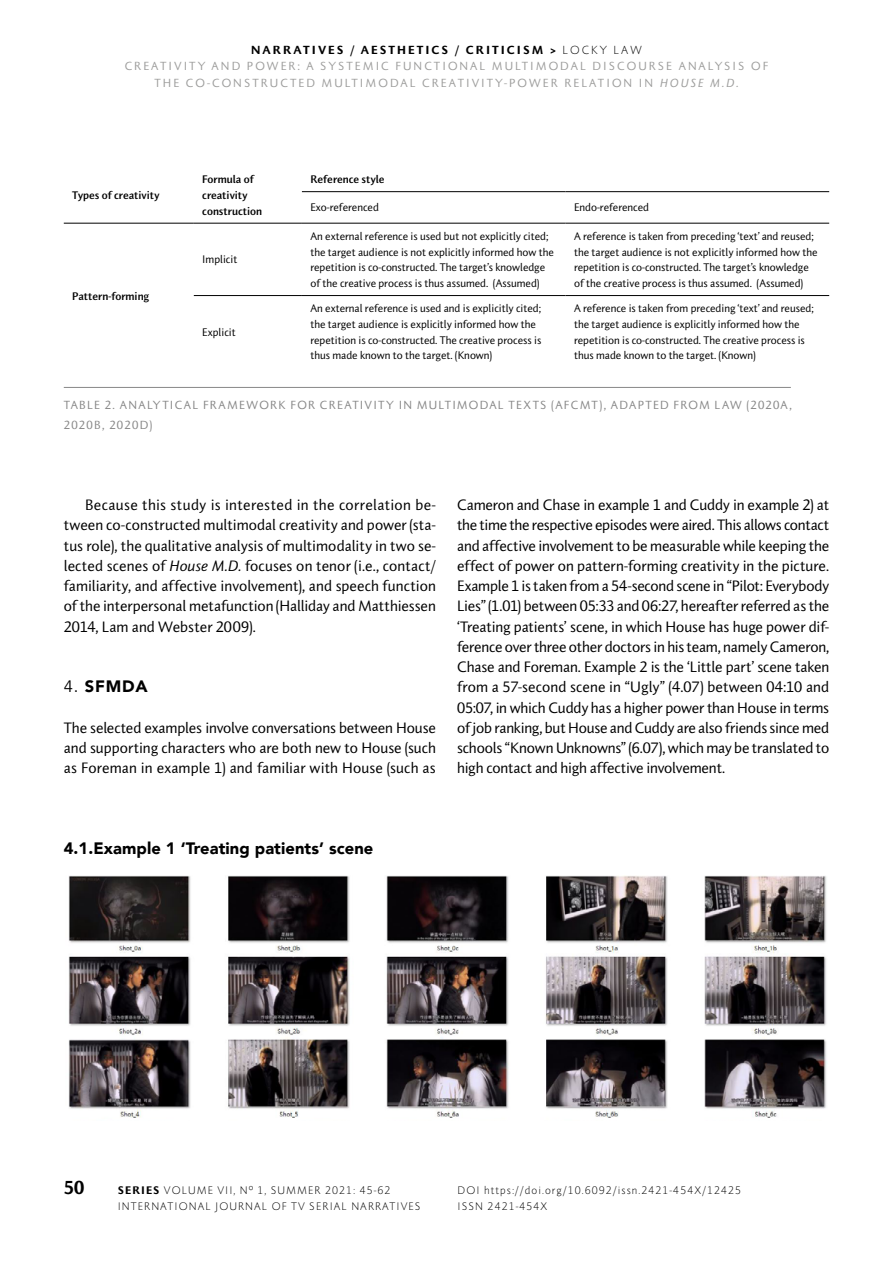
<style>
.page{position:relative;width:893px;height:1263px;background:#fff}
.page>*{position:absolute;margin:0;border:0;box-sizing:border-box;transform-origin:0 0}
.t1{font:800 18px "Pragma ISO";color:#000}
.Subtitular_2º_grado{font:900 16.5px "Avenir";letter-spacing:.005em;color:#000}
.Subtitular{font:900 16.5px "Avenir";letter-spacing:.05em;color:#000}
.Texto_base_1er_parr{font:14.4px/20.2px "Pragma ISO";letter-spacing:-.005em;color:#000;text-align:justify}
.Texto_base{font:14.4px/20.2px "Pragma ISO";letter-spacing:-.005em;color:#000;text-align:justify}
.t2{font:11.25px/16.5px "Pragma ISO";letter-spacing:.18em;color:#9d9d9c;text-align:center}
.Figura{font:11.25px/20.2px "Pragma ISO";letter-spacing:.105em;color:#878787}
.Tablas{font:10.5px/15.8px "Pragma ISO";color:#000}
.t3{font:300 10.5px/16.5px "Pragma ISO";letter-spacing:.1em;color:#000}
.Tablas-2{font:700 10.5px/15.8px "Pragma ISO";color:#000}
.s1{font-weight:800;color:#000}
.s2{font-weight:300;color:#000}
.s3{font-style:italic}
.s4{font-weight:400}
.s5{font-weight:800}
</style>
<div class="page">
<hr style="left:64px;top:387px;width:727px;height:1px;background:#878787">
<hr style="left:302px;top:191px;width:264px;height:1px;background:#000">
<hr style="left:566px;top:191px;width:263px;height:1px;background:#000">
<hr style="left:64px;top:223px;width:130px;height:1px;background:#000">
<hr style="left:194px;top:223px;width:108px;height:1px;background:#000">
<hr style="left:302px;top:223px;width:264px;height:1px;background:#000">
<hr style="left:566px;top:223px;width:263px;height:1px;background:#000">
<hr style="left:194px;top:295px;width:108px;height:1px;background:#000">
<hr style="left:302px;top:295px;width:264px;height:1px;background:#000">
<hr style="left:566px;top:295px;width:263px;height:1px;background:#000">
<img style="left:68px;top:875px;width:759px;height:243px">
<p class="t2" style="left:125px;top:41px;width:645px"><span class="s1">NARRATIVES / AESTHETICS / CRITICISM &gt;</span> <span class="s2">LOCKY LAW<br></span>CREATIVITY AND POWER: A SYSTEMIC FUNCTIONAL MULTIMODAL DISCOURSE ANALYSIS OF<br>THE CO-CONSTRUCTED MULTIMODAL CREATIVITY-POWER RELATION IN <span class="s3">HOUSE M.D.</span></p>
<p class="Tablas-2" style="left:72px;top:187px;width:89px">Types of creativity</p>
<p class="Tablas-2" style="left:72px;top:288px;width:79px">Pattern-forming</p>
<p class="Tablas-2" style="left:202px;top:172px;width:53px">Formula of</p>
<p class="Tablas-2" style="left:202px;top:187px;width:61px">creativity construction</p>
<p class="Tablas" style="left:202px;top:252px;width:37px">Implicit</p>
<p class="Tablas-2" style="left:310px;top:172px;width:76px">Reference style</p>
<p class="Tablas" style="left:310px;top:200px;width:70px">Exo-referenced</p>
<p class="Tablas" style="left:574px;top:200px;width:76px">Endo-referenced</p>
<p class="Tablas" style="left:310px;top:228px;width:245px">An external reference is used but not explicitly cited; the target audience is not explicitly informed how the repetition is co-constructed. The target’s knowledge of the creative process is thus assumed. (Assumed)</p>
<p class="Tablas" style="left:574px;top:228px;width:245px">A reference is taken from preceding ‘text’ and reused; the target audience is not explicitly informed how the repetition is co-constructed. The target’s knowledge of the creative process is thus assumed. (Assumed)</p>
<p class="Tablas" style="left:310px;top:301px;width:232px">An external reference is used and is explicitly cited; the target audience is explicitly informed how the repetition is co-constructed. The creative process is thus made known to the target. (Known)</p>
<p class="Tablas" style="left:574px;top:301px;width:241px">A reference is taken from preceding ‘text’ and reused; the target audience is explicitly informed how the repetition is co-constructed. The creative process is thus made known to the target. (Known)</p>
<p class="Figura" style="left:64px;top:395px;width:730px">TABLE 2. ANALYTICAL FRAMEWORK FOR CREATIVITY IN MULTIMODAL TEXTS (AFCMT), ADAPTED FROM LAW (2020A,<br>2020B, 2020D)</p>
<p class="Tablas" style="left:202px;top:324px;width:35px">Explicit</p>
<p class="Texto_base" style="left:64px;top:495px;width:374px;text-indent:21px">Because this study is interested in the correlation be&shy;tween co-constructed multimodal creativity and power (sta&shy;tus role), the qualitative analysis of multimodality in two se&shy;lected scenes of <span class="s3">House M.D.</span> focuses on tenor (i.e., contact/ familiarity, and affective involvement), and speech function of the interpersonal metafunction (Halliday and Matthiessen 2014, Lam and Webster 2009).</p>
<p class="Subtitular" style="left:64px;top:672px;width:86px"><span class="s4">4.</span> SFMDA</p>
<p class="Texto_base_1er_parr" style="left:64px;top:718px;width:374px">The selected examples involve conversations between House and supporting characters who are both new to House (such as Foreman in example 1) and familiar with House (such as</p>
<p class="Texto_base_1er_parr" style="left:457px;top:495px;width:374px">Cameron and Chase in example 1 and Cuddy in example 2) at the time the respective episodes were aired. This allows contact and affective involvement to be measurable while keeping the effect of power on pattern-forming creativity in the picture.<br>Example 1 is taken from a 54-second scene in “Pilot: Everybody Lies” (1.01) between 05:33 and 06:27, hereafter referred as the ‘Treating patients’ scene, in which House has huge power dif&shy;ference over three other doctors in his team, namely Cameron, Chase and Foreman. Example 2 is the ‘Little part’ scene taken from a 57-second scene in “Ugly” (4.07) between 04:10 and 05:07, in which Cuddy has a higher power than House in terms of job ranking, but House and Cuddy are also friends since med schools “Known Unknowns” (6.07), which may be translated to high contact and high affective involvement.</p>
<p class="Subtitular_2º_grado" style="left:64px;top:834px;width:311px">4.1.Example 1 ‘Treating patients’ scene</p>
<p class="t1" style="left:64px;top:1176px;width:22px">50</p>
<p class="t3" style="left:118px;top:1182px;width:304px"><span class="s5">SERIES</span> VOLUME VII, Nº 1, SUMMER 2021: 45-62<br>INTERNATIONAL JOURNAL OF TV SERIAL NARRATIVES</p>
<p class="t3" style="left:458px;top:1182px;width:285px">DOI https://doi.org/10.6092/issn.2421-454X/12425<br>ISSN 2421-454X</p>
</div>
